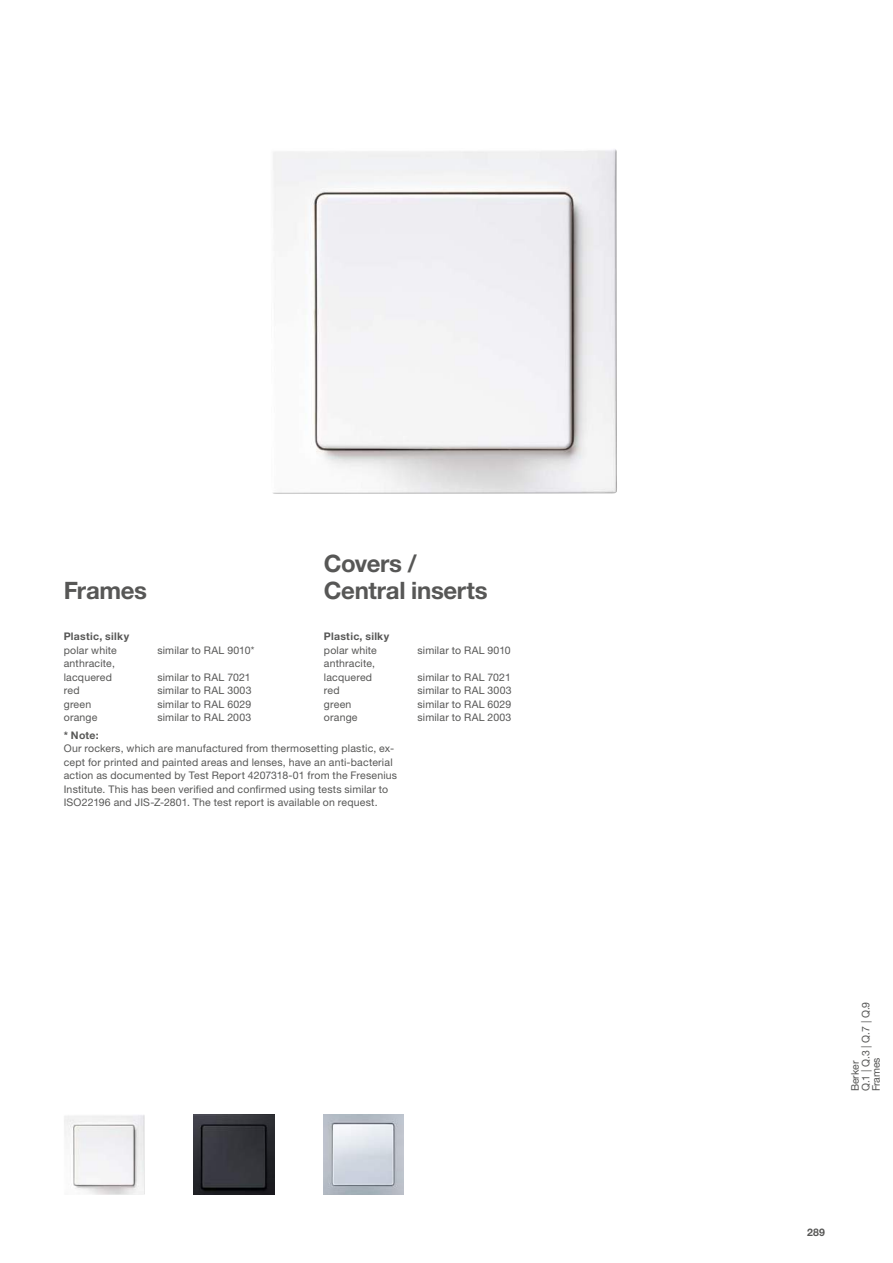
<style>
.page{position:relative;width:893px;height:1263px;background:#fff}
.page>*{position:absolute;margin:0;border:0;box-sizing:border-box;transform-origin:0 0}
.t1{font:700 24px/27px "Helvetica Neue LTW1 G";letter-spacing:-.015em;color:#575756}
.t2{font:10.5px/13.5px "Helvetica Neue LTW1 G";letter-spacing:.02em;color:#575756}
.t3{font:700 10.5px "Helvetica Neue LTW1 G";letter-spacing:.025em;color:#575756}
.t4{font:10.5px/10.5px "Helvetica Neue LTW1 G";letter-spacing:-.01em;color:#575756}
</style>
<div class="page">
<img style="left:273px;top:149px;width:344px;height:345px">
<img style="left:64px;top:1115px;width:80px;height:80px">
<img style="left:193px;top:1114px;width:81px;height:81px">
<img style="left:323px;top:1114px;width:81px;height:81px">
<h1 class="t1" style="left:64px;top:577px;width:85px">Frames</h1>
<p class="t3" style="left:64px;top:630px;width:67px">Plastic, silky</p>
<p class="t2" style="left:64px;top:643px;width:55px">polar white</p>
<p class="t2" style="left:157px;top:643px;width:99px">similar to RAL 9010*</p>
<p class="t2" style="left:64px;top:656px;width:53px">anthracite, lacquered</p>
<p class="t2" style="left:157px;top:670px;width:95px">similar to RAL 7021</p>
<p class="t2" style="left:64px;top:683px;width:17px">red</p>
<p class="t2" style="left:157px;top:683px;width:96px">similar to RAL 3003</p>
<p class="t2" style="left:64px;top:697px;width:29px">green</p>
<p class="t2" style="left:157px;top:697px;width:95px">similar to RAL 6029</p>
<p class="t2" style="left:64px;top:710px;width:35px">orange</p>
<p class="t2" style="left:157px;top:710px;width:96px">similar to RAL 2003</p>
<h1 class="t1" style="left:324px;top:550px;width:165px">Covers /<br>Central inserts</h1>
<p class="t3" style="left:324px;top:630px;width:67px">Plastic, silky</p>
<p class="t2" style="left:324px;top:643px;width:55px">polar white</p>
<p class="t2" style="left:417px;top:643px;width:95px">similar to RAL 9010</p>
<p class="t2" style="left:324px;top:656px;width:53px">anthracite, lacquered</p>
<p class="t2" style="left:417px;top:670px;width:95px">similar to RAL 7021</p>
<p class="t2" style="left:324px;top:683px;width:17px">red</p>
<p class="t2" style="left:417px;top:683px;width:96px">similar to RAL 3003</p>
<p class="t2" style="left:324px;top:697px;width:29px">green</p>
<p class="t2" style="left:417px;top:697px;width:95px">similar to RAL 6029</p>
<p class="t2" style="left:324px;top:710px;width:35px">orange</p>
<p class="t2" style="left:417px;top:710px;width:96px">similar to RAL 2003</p>
<p class="t3" style="left:64px;top:729px;width:36px">* Note:</p>
<p class="t2" style="left:64px;top:742px;width:335px">Our rockers, which are manufactured from thermosetting plastic, ex&shy;cept for printed and painted areas and lenses, have an anti-bacterial action as documented by Test Report 4207318-01 from the Fresenius Institute. This has been verified and confirmed using tests similar to ISO22196 and JIS-Z-2801. The test report is available on request.</p>
<p class="t4" style="left:850px;top:1091px;width:91px;rotate:-90deg">Berker<br>Q.1 | Q.3 | Q.7 | Q.9<br>Frames</p>
<p class="t3" style="left:807px;top:1226px;width:19px">289</p>
</div>
